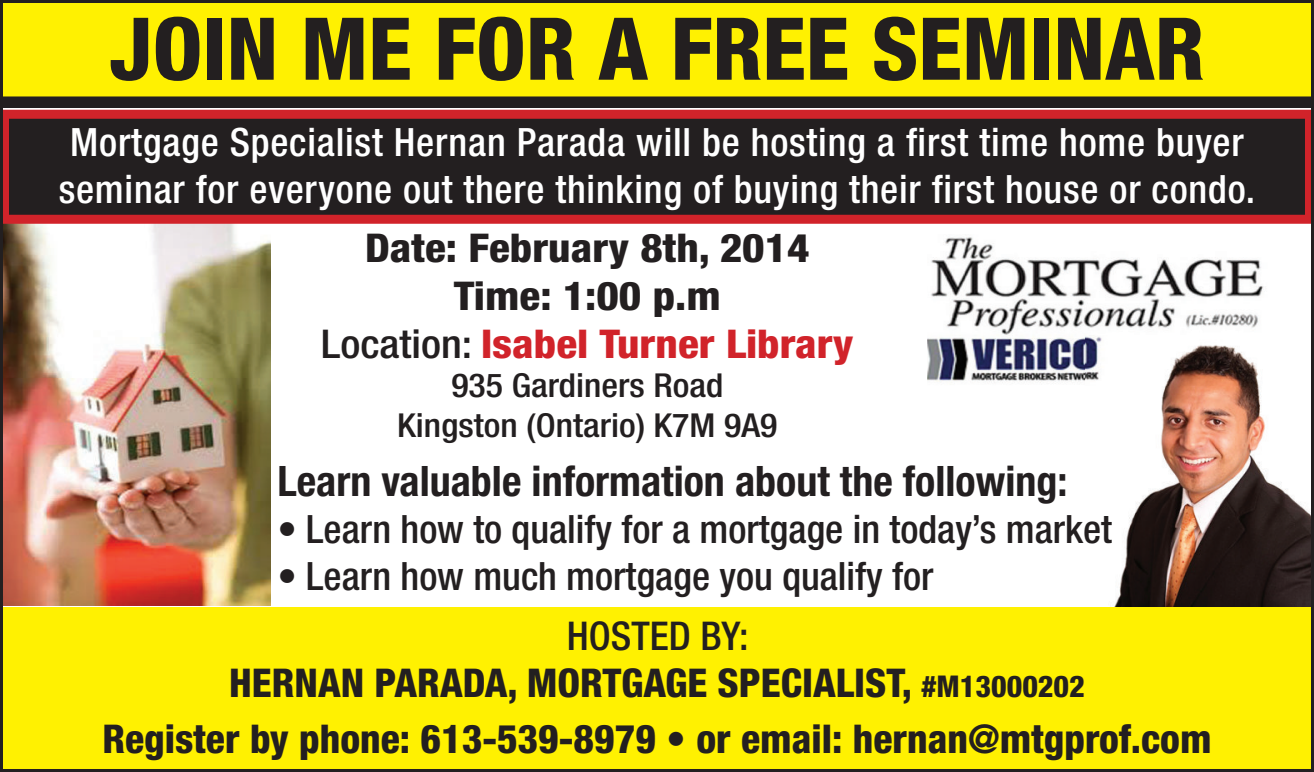
<style>
.page{position:relative;width:1314px;height:772px;background:#fff}
.page>*{position:absolute;margin:0;border:0;box-sizing:border-box;transform-origin:0 0}
.t1{font:800 condensed 86.7px "Helvetica Neue LT Std";color:#231f20}
.t2{font:700 condensed 42px "Helvetica Neue LT Std";color:#231f20}
.t3{font:800 condensed 39.6px/47.7px "Helvetica Neue LT Std";color:#231f20;text-align:center}
.t4{font:800 condensed 39.6px/47.7px "Helvetica Neue LT Std";color:#231f20;text-align:center;scale:1.09 1}
.t5{font:500 condensed 39px/46.8px "Helvetica Neue LT Std";letter-spacing:.02em;color:#fff}
.t6{font:500 condensed 39px "Helvetica Neue LT Std";color:#231f20}
.t7{font:500 condensed 33px/39.6px "Helvetica Neue LT Std";color:#231f20;text-align:center;scale:1.09 1}
.s1{font-weight:500}
.s2{color:#d1232a}
.s3{font-size:30px}
</style>
<div class="page">
<img style="left:4px;top:224px;width:266px;height:381px">
<div style="left:2px;top:2px;width:1310px;height:104px;background:#231f20"></div>
<div style="left:0;top:0;width:1314px;height:108px;border:3px solid #231f20"></div>
<div style="left:4px;top:114px;width:1306px;height:105px;background:#231f20"></div>
<div style="left:0;top:110px;width:1314px;height:114px;border:9px solid #d1232a"></div>
<div style="left:4px;top:4px;width:1306px;height:93px;background:#fff101"></div>
<img style="left:927px;top:237px;width:337px;height:146px">
<img style="left:1114px;top:385px;width:196px;height:222px">
<img style="left:1086px;top:335px;width:178px;height:50px">
<div style="left:0;top:607px;width:1314px;height:164px;background:#fff101"></div>
<h1 class="t1" style="left:109px;top:-5px;width:1097px">JOIN ME FOR A FREE SEMINAR</h1>
<p class="t5" style="left:59px;top:118px;width:1198px">Mortgage Specialist Hernan Parada will be hosting a first time home buyer seminar for everyone out there thinking of buying their first house or condo.</p>
<p class="t4" style="left:321px;top:224px;width:490px">Date: February 8th, 2014<br>Time: 1:00 p.m<br><span class="s1">Location:</span> <span class="s2">lsabel Turner Library</span></p>
<p class="t7" style="left:397px;top:365px;width:350px">935 Gardiners Road<br>Kingston (Ontario) K7M 9A9</p>
<p class="t2" style="left:277px;top:455px;width:792px">Learn valuable information about the following:</p>
<p class="t6" style="left:277px;top:506px;width:836px">• Learn how to qualify for a mortgage in today’s market</p>
<p class="t6" style="left:277px;top:552px;width:658px">• Learn how much mortgage you qualify for</p>
<p class="t3" style="left:229px;top:611px;width:857px"><span class="s1">HOSTED BY:<br></span>HERNAN PARADA, MORTGAGE SPECIALIST, <span class="s3">#M13000202</span></p>
<p class="t3" style="left:102px;top:713px;width:1111px">Register by phone: 613-539-8979 • or email: hernan@mtgprof.com</p>
</div>
